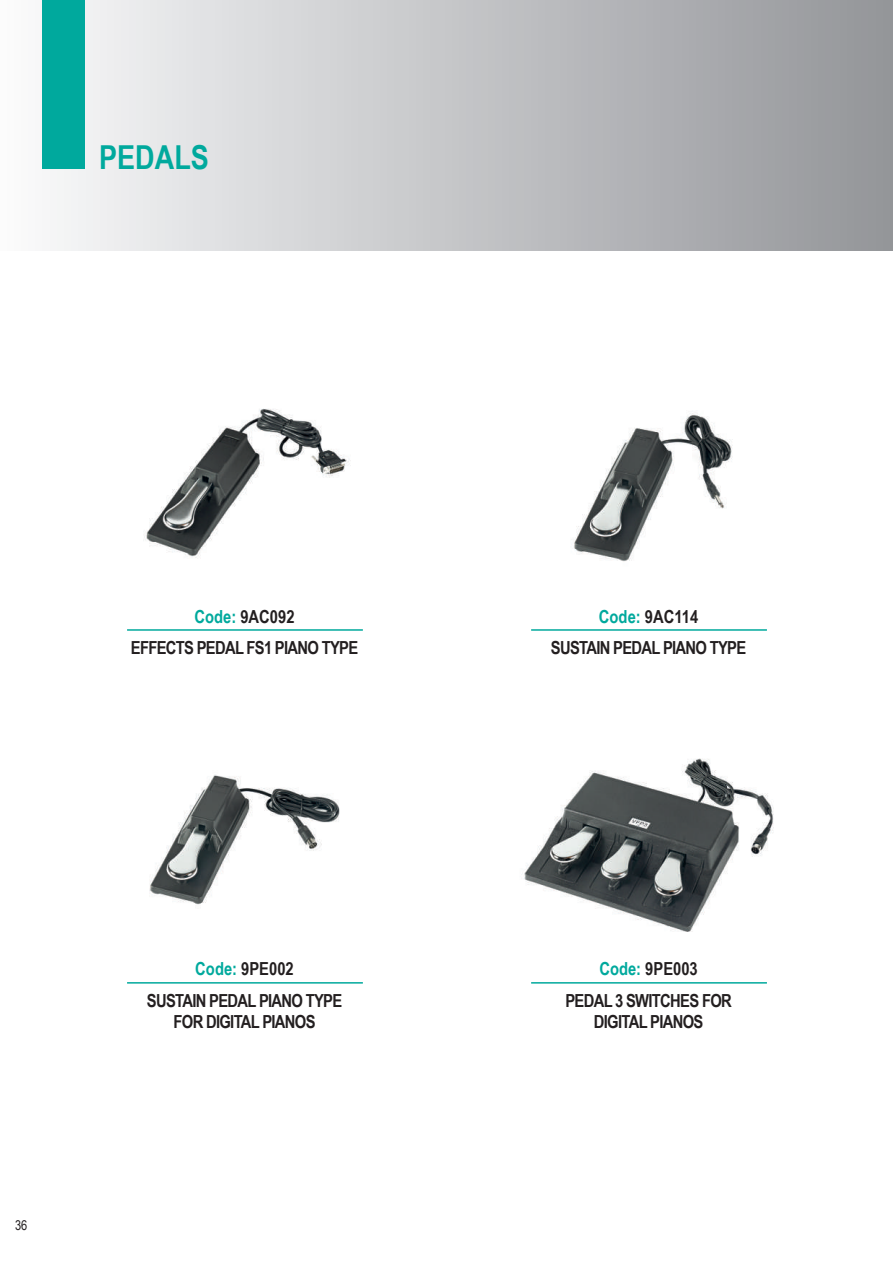
<style>
.page{position:relative;width:893px;height:1263px;background:#fff}
.page>*{position:absolute;margin:0;border:0;box-sizing:border-box;transform-origin:0 0}
.t1{font:700 33px "Arial Narrow";color:#00a99d}
.t2{font:700 18px/21.6px "Arial Narrow";letter-spacing:-.04em;color:#231f20;text-align:center}
.t3{font:700 18px "Arial Narrow";color:#231f20}
.t4{font:13.5px "Arial Narrow";color:#231f20}
.s1{color:#00a99d}
</style>
<div class="page">
<div style="left:0;top:0;width:893px;height:251px;background:linear-gradient(to right,#f8fafb,#939599)"></div>
<div style="left:43px;top:0;width:42px;height:169px;background:#00a99d"></div>
<img style="left:143px;top:408px;width:208px;height:150px">
<img style="left:571px;top:413px;width:162px;height:149px">
<img style="left:149px;top:774px;width:191px;height:131px">
<img style="left:522px;top:758px;width:252px;height:174px">
<hr style="left:127px;top:629px;width:236px;height:2px;background:#00a99d">
<hr style="left:127px;top:982px;width:236px;height:1px;background:#00a99d">
<hr style="left:531px;top:629px;width:236px;height:2px;background:#00a99d">
<hr style="left:531px;top:982px;width:236px;height:1px;background:#00a99d">
<h1 class="t1" style="left:99px;top:133px;width:111px">PEDALS</h1>
<p class="t3" style="left:195px;top:603px;width:102px"><span class="s1">Code:</span> 9AC092</p>
<p class="t2" style="left:131px;top:636px;width:229px">EFFECTS PEDAL FS1 PIANO TYPE</p>
<p class="t4" style="left:15px;top:1215px;width:14px">36</p>
<p class="t3" style="left:195px;top:955px;width:100px"><span class="s1">Code:</span> 9PE002</p>
<p class="t2" style="left:147px;top:989px;width:197px">SUSTAIN PEDAL PIANO TYPE<br>FOR DIGITAL PIANOS</p>
<p class="t3" style="left:599px;top:603px;width:101px"><span class="s1">Code:</span> 9AC114</p>
<p class="t2" style="left:551px;top:636px;width:197px">SUSTAIN PEDAL PIANO TYPE</p>
<p class="t3" style="left:599px;top:955px;width:100px"><span class="s1">Code:</span> 9PE003</p>
<p class="t2" style="left:565px;top:989px;width:168px">PEDAL 3 SWITCHES FOR<br>DIGITAL PIANOS</p>
</div>
